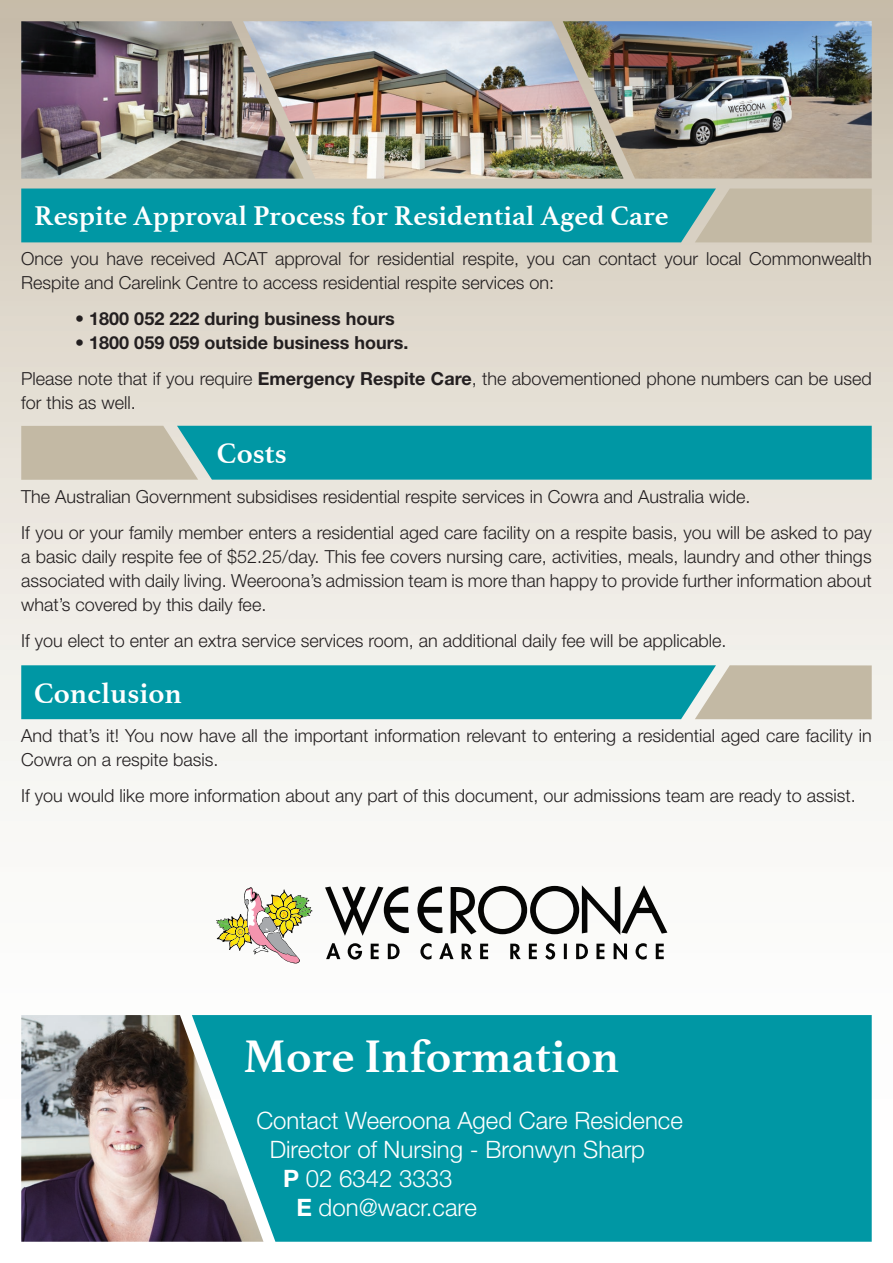
<style>
.page{position:relative;width:893px;height:1263px;background:#fff}
.page>*{position:absolute;margin:0;border:0;box-sizing:border-box;transform-origin:0 0}
.t1{font:700 48px "Athelas";color:#fff}
.t2{font:700 30px "Athelas";color:#fff}
.t3{font:700 28.5px "Athelas";color:#fff}
.t4{font:300 24px "Helvetica Neue";color:#fff}
.t5{font:300 18px/24px "Helvetica Neue LT Std";color:#231f20}
.t6{font:700 18px "Helvetica Neue LT Std";color:#231f20}
.s1{font-weight:700}
.s2{font-family:"Helvetica Neue CE";font-weight:700}
</style>
<div class="page">
<div style="left:0;top:0;width:893px;height:1263px;background:linear-gradient(to bottom,#cec5b4,#fff)"></div>
<div style="left:263px;top:1015px;width:609px;height:227px;background:#0097a4"></div>
<img style="left:21px;top:21px;width:222px;height:158px">
<img style="left:243px;top:21px;width:320px;height:158px">
<img style="left:563px;top:21px;width:309px;height:158px">
<svg style="left:21px;top:189px;width:851px;height:54px"></svg>
<svg style="left:21px;top:665px;width:851px;height:54px"></svg>
<svg style="left:21px;top:426px;width:851px;height:54px"></svg>
<svg style="left:216px;top:887px;width:96px;height:77px"></svg>
<svg style="left:326px;top:943px;width:338px;height:16px"></svg>
<svg style="left:417px;top:886px;width:25px;height:47px"></svg>
<svg style="left:325px;top:886px;width:84px;height:50px"></svg>
<svg style="left:451px;top:885px;width:216px;height:50px"></svg>
<img style="left:21px;top:1015px;width:242px;height:227px">
<h3 class="t3" style="left:34px;top:193px;width:636px">Respite Approval Process for Residential Aged Care</h3>
<p class="t5" style="left:21px;top:246px;width:852px">Once you have received ACAT approval for residential respite, you can contact your local Commonwealth<br>Respite and Carelink Centre to access residential respite services on:</p>
<p class="t6" style="left:75px;top:307px;width:321px">• 1800 052 222 during business hours</p>
<p class="t5" style="left:21px;top:324px;width:852px;line-height:36px;text-indent:54px"><span class="s1">• 1800 059 059 outside business hours.<br></span>Please note that if you require <span class="s1">Emergency Respite Care</span>, the abovementioned phone numbers can be used</p>
<p class="t5" style="left:21px;top:390px;width:116px">for this as well.</p>
<h2 class="t2" style="left:217px;top:429px;width:71px">Costs</h2>
<p class="t5" style="left:21px;top:478px;width:852px;line-height:36px">The Australian Government subsidises residential respite services in Cowra and Australia wide.<br>If you or your family member enters a residential aged care facility on a respite basis, you will be asked to pay</p>
<p class="t5" style="left:21px;top:544px;width:852px;text-align:justify">a basic daily respite fee of $52.25/day. This fee covers nursing care, activities, meals, laundry and other things associated with daily living. Weeroona’s admission team is more than happy to provide further information about what’s covered by this daily fee.</p>
<p class="t5" style="left:21px;top:628px;width:707px">If you elect to enter an extra service services room, an additional daily fee will be applicable.</p>
<h2 class="t2" style="left:34px;top:668px;width:149px">Conclusion</h2>
<p class="t5" style="left:21px;top:723px;width:852px">And that’s it! You now have all the important information relevant to entering a residential aged care facility in<br>Cowra on a respite basis.</p>
<p class="t5" style="left:21px;top:783px;width:836px">If you would like more information about any part of this document, our admissions team are ready to assist.</p>
<h1 class="t1" style="left:243px;top:1017px;width:378px">More Information</h1>
<h3 class="t4" style="left:256px;top:1101px;width:428px">Contact Weeroona Aged Care Residence</h3>
<h3 class="t4" style="left:270px;top:1130px;width:377px">Director of Nursing - Bronwyn Sharp</h3>
<h3 class="t4" style="left:283px;top:1159px;width:171px"><span class="s2">P</span> 02 6342 3333</h3>
<h3 class="t4" style="left:296px;top:1187px;width:182px"><span class="s2">E</span> don@wacr.care</h3>
</div>
